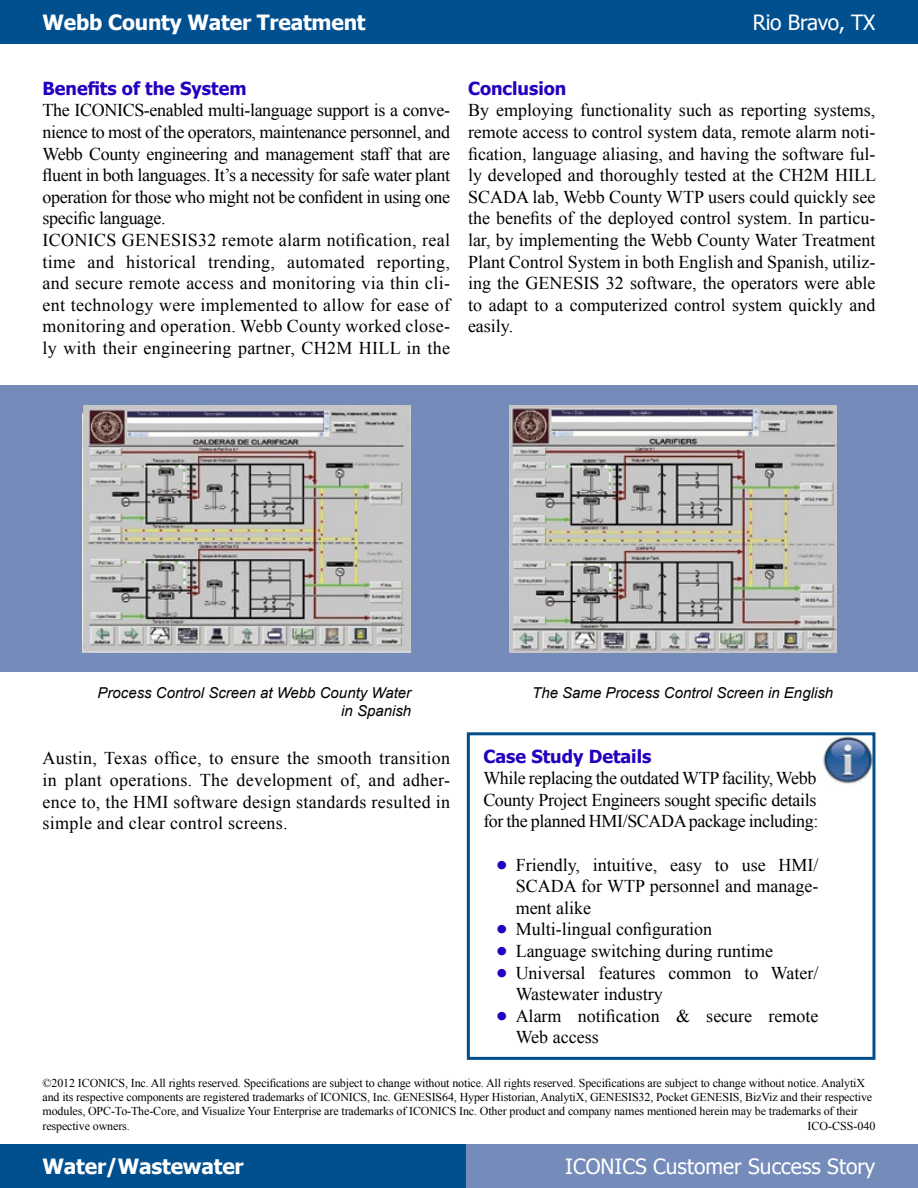
<style>
.page{position:relative;width:918px;height:1188px;background:#fff}
.page>*{position:absolute;margin:0;border:0;box-sizing:border-box;transform-origin:0 0}
.t1{font:700 21px "Tahoma";letter-spacing:-.01em;color:#fff}
.t2{font:21px "Tahoma";color:#fff}
.t3{font:18px/21.6px "Times New Roman";color:#000;text-align:justify}
.t4{font:700 18px "Tahoma";color:#2500bf}
.t5{font:italic 15px/18px "Arial";color:#000;text-align:right}
.t6{font:12px/14.4px "Times New Roman";letter-spacing:-.01em;color:#000}
.s1{font-family:"Tahoma";font-weight:700;color:#2500bf}
</style>
<div class="page">
<div style="left:446px;top:1144px;width:472px;height:44px;background:#758bba"></div>
<div style="left:0;top:1144px;width:466px;height:44px;background:#004f8f"></div>
<div style="left:0;top:386px;width:918px;height:286px;background:#758bba"></div>
<div style="left:0;top:0;width:918px;height:44px;background:#004f8f"></div>
<img style="left:82px;top:406px;width:328px;height:246px">
<img style="left:509px;top:406px;width:328px;height:246px">
<div style="left:467px;top:732px;width:408px;height:328px;border:3px solid #004f8f"></div>
<img style="left:820px;top:733px;width:56px;height:53px">
<p class="t1" style="left:43px;top:7px;width:325px">Webb County Water Treatment</p>
<p class="t2" style="left:753px;top:8px;width:124px">Rio Bravo, TX</p>
<p class="t4" style="left:43px;top:76px;width:206px">Benefits of the System</p>
<p class="t3" style="left:43px;top:99px;width:409px;text-align:left">The ICONICS-enabled multi-language support is a conve&shy;nience to most of the operators, maintenance personnel, and Webb County engineering and management staff that are fluent in both languages. It’s a necessity for safe water plant operation for those who might not be confident in using one specific language.<br>ICONICS GENESIS32 remote alarm notification, real time and historical trending, automated reporting, and secure remote access and monitoring via thin cli&shy;ent technology were implemented to allow for ease of monitoring and operation. Webb County worked close&shy;ly with their engineering partner, CH2M HILL in the</p>
<p class="t4" style="left:468px;top:76px;width:100px">Conclusion</p>
<p class="t3" style="left:468px;top:99px;width:410px">By employing functionality such as reporting systems, remote access to control system data, remote alarm noti&shy;fication, language aliasing, and having the software ful&shy;ly developed and thoroughly tested at the CH2M HILL SCADA lab, Webb County WTP users could quickly see the benefits of the deployed control system. In particu&shy;lar, by implementing the Webb County Water Treatment Plant Control System in both English and Spanish, utiliz&shy;ing the GENESIS 32 software, the operators were able to adapt to a computerized control system quickly and easily.</p>
<p class="t5" style="left:98px;top:684px;width:315px">Process Control Screen at Webb County Water in Spanish</p>
<p class="t5" style="left:532px;top:684px;width:302px">The Same Process Control Screen in English</p>
<p class="t3" style="left:43px;top:747px;width:409px">Austin, Texas office, to ensure the smooth transition in plant operations. The development of, and adher&shy;ence to, the HMI software design standards resulted in simple and clear control screens.</p>
<p class="t4" style="left:483px;top:743px;width:170px">Case Study Details</p>
<p class="t3" style="left:483px;top:767px;width:337px">While replacing the outdated WTP facility, Webb County Project Engineers sought specific details for the planned HMI/SCADA package including:</p>
<p class="t3" style="left:516px;top:853px;width:304px;text-indent:-20px"><span class="s1">•</span> Friendly, intuitive, easy to use HMI/ SCADA for WTP personnel and manage&shy;ment alike</p>
<p class="t3" style="left:496px;top:918px;width:218px"><span class="s1">•</span> Multi-lingual configuration</p>
<p class="t3" style="left:496px;top:940px;width:279px"><span class="s1">•</span> Language switching during runtime</p>
<p class="t3" style="left:516px;top:961px;width:304px;text-indent:-20px"><span class="s1">•</span> Universal features common to Water/<br>Wastewater industry</p>
<p class="t3" style="left:516px;top:1005px;width:304px;text-indent:-20px"><span class="s1">•</span> Alarm notification &amp; secure remote<br>Web access</p>
<p class="t6" style="left:43px;top:1075px;width:831px">©2012 ICONICS, Inc. All rights reserved. Specifications are subject to change without notice. All rights reserved. Specifications are subject to change without notice. AnalytiX and its respective components are registered trademarks of ICONICS, Inc. GENESIS64, Hyper Historian, AnalytiX, GENESIS32, Pocket GENESIS, BizViz and their respective modules, OPC-To-The-Core, and Visualize Your Enterprise are trademarks of ICONICS Inc. Other product and company names mentioned herein may be trademarks of their respective owners.</p>
<p class="t6" style="left:807px;top:1119px;width:70px">ICO-CSS-040</p>
<p class="t1" style="left:43px;top:1152px;width:203px">Water/Wastewater</p>
<p class="t2" style="left:565px;top:1153px;width:312px">ICONICS Customer Success Story</p>
</div>
